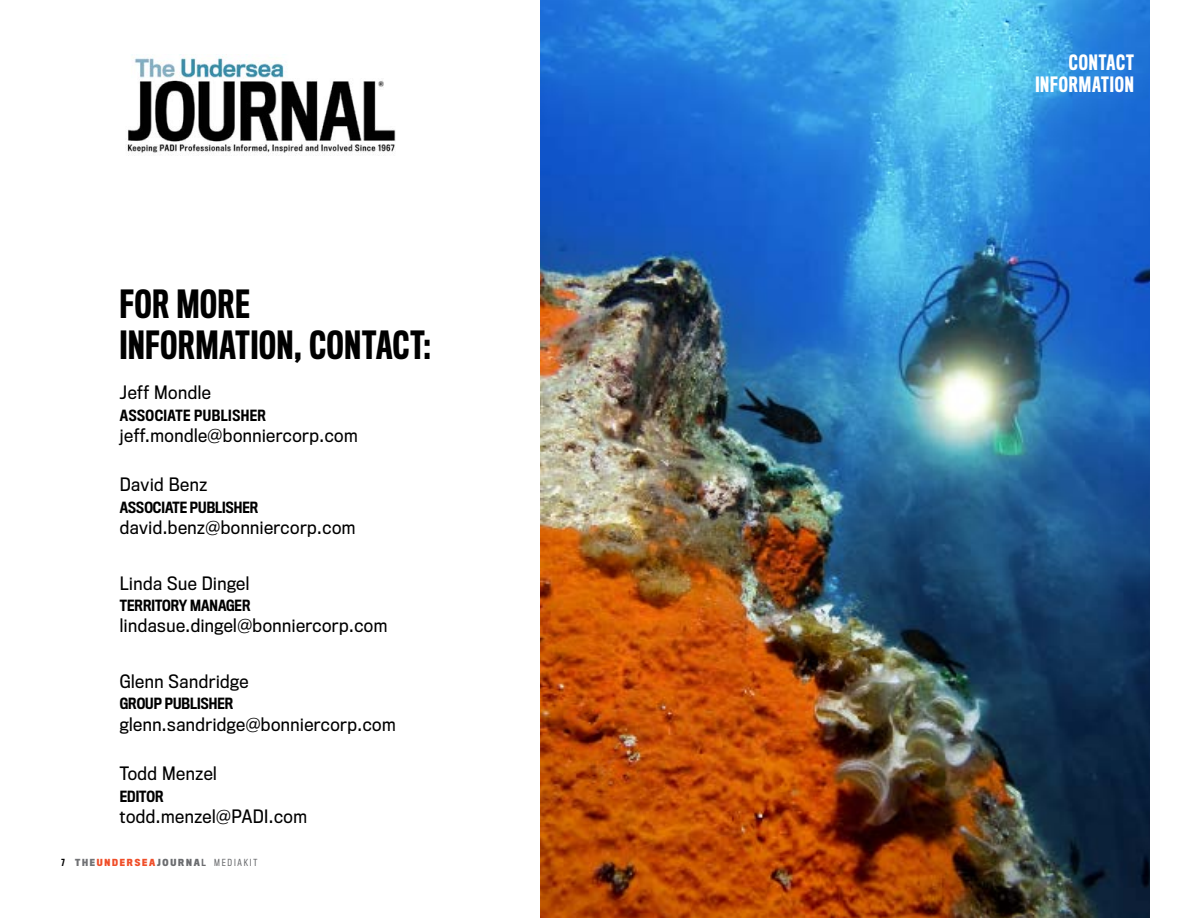
<style>
.page{position:relative;width:1188px;height:918px;background:#fff}
.page>*{position:absolute;margin:0;border:0;box-sizing:border-box;transform-origin:0 0}
.t1{font:500 35.85px/40.7px "Titling Gothic FB Comp";letter-spacing:.025em;color:#000}
.t2{font:500 19.5px/22.5px "Titling Gothic FB Comp";letter-spacing:.045em;color:#fff;text-align:right}
.t3{font:17.1px "Titling Gothic FB Narrow";letter-spacing:.03em;color:#000}
.t4{font:500 14.25px "Titling Gothic FB Cond";color:#000}
.t5{font:500 14.25px "Titling Gothic FB Cond";letter-spacing:.03em;color:#000}
.t6{font:700 9px "Titling Gothic FB Cond";letter-spacing:.2em;color:#f04e29}
.s1{font-family:"Titling Gothic FB Comp";font-weight:500;color:#000}
.s2{color:#717275}
.s3{color:#6b6c6f}
.s4{font-weight:500;color:#6b6c6f}
.s5{font-weight:400;color:#6b6c6f}
</style>
<div class="page">
<img style="left:540px;top:0;width:610px;height:918px">
<img style="left:126px;top:54px;width:270px;height:100px">
<h1 class="t1" style="left:120px;top:285px;width:312px">FOR MORE<br>INFORMATION, CONTACT:</h1>
<p class="t3" style="left:120px;top:383px;width:92px">Jeff Mondle</p>
<p class="t5" style="left:120px;top:407px;width:148px">ASSOCIATE PUBLISHER</p>
<p class="t3" style="left:120px;top:426px;width:239px">jeff.mondle@bonniercorp.com</p>
<p class="t3" style="left:120px;top:475px;width:89px">David Benz</p>
<p class="t4" style="left:120px;top:499px;width:140px">ASSOCIATE PUBLISHER</p>
<p class="t3" style="left:120px;top:518px;width:237px">david.benz@bonniercorp.com</p>
<p class="t3" style="left:120px;top:573px;width:131px">Linda Sue Dingel</p>
<p class="t4" style="left:120px;top:597px;width:132px">TERRITORY MANAGER</p>
<p class="t3" style="left:120px;top:616px;width:269px">lindasue.dingel@bonniercorp.com</p>
<p class="t3" style="left:120px;top:672px;width:130px">Glenn Sandridge</p>
<p class="t4" style="left:120px;top:696px;width:115px">GROUP PUBLISHER</p>
<p class="t3" style="left:120px;top:714px;width:277px">glenn.sandridge@bonniercorp.com</p>
<p class="t3" style="left:120px;top:764px;width:98px">Todd Menzel</p>
<p class="t4" style="left:120px;top:788px;width:45px">EDITOR</p>
<p class="t3" style="left:120px;top:807px;width:189px">todd.menzel@PADI.com</p>
<p class="t6" style="left:61px;top:857px;width:198px"><span class="s1">7</span> <span class="s2">THE</span>UNDERSEA<span class="s3">JOURNA</span><span class="s4">L</span> <span class="s5">MEDIAKIT</span></p>
<p class="t2" style="left:1035px;top:51px;width:100px">CONTACT<br>INFORMATION</p>
</div>
